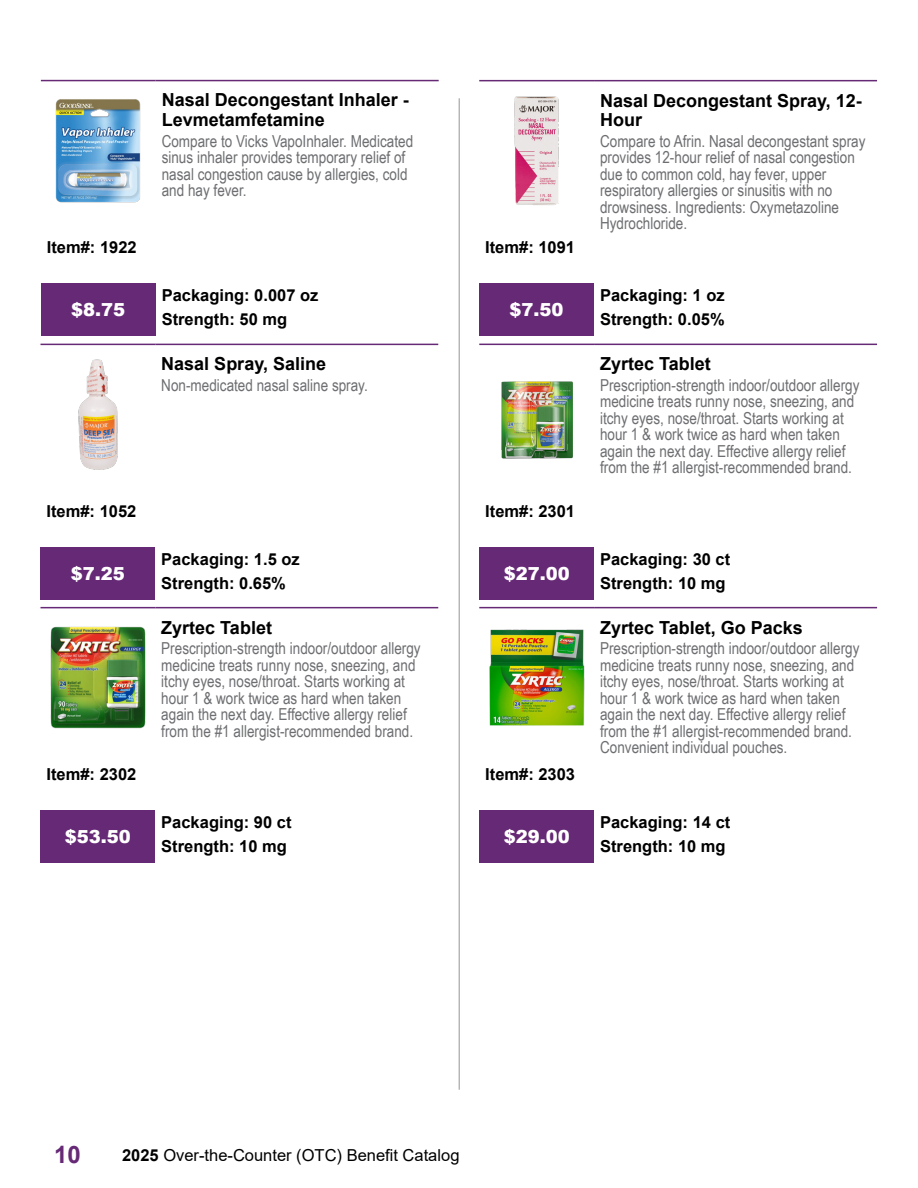
<style>
.page{position:relative;width:918px;height:1188px;background:#fff}
.page>*{position:absolute;margin:0;border:0;box-sizing:border-box;transform-origin:0 0}
.t1{font:700 24px "Arial";color:#662976}
.t2{font:700 18px/19.5px "Arial";color:#000}
.t3{font:900 18px "Arial";color:#fff}
.t4{font:16.5px/16.5px "Arial Narrow";color:#6d6e71}
.t5{font:700 16.5px "Arial";color:#000}
.t6{font:16.5px "Arial";color:#000}
.s1{font-weight:700}
</style>
<div class="page">
<hr style="left:459px;top:98px;width:1px;height:992px;background:#939598">
<div style="left:479px;top:283px;width:115px;height:53px;background:#662976"></div>
<hr style="left:479px;top:80px;width:115px;height:1px;background:#662976">
<hr style="left:594px;top:80px;width:283px;height:1px;background:#662976">
<img style="left:514px;top:96px;width:45px;height:109px">
<div style="left:41px;top:547px;width:114px;height:53px;background:#662976"></div>
<hr style="left:41px;top:344px;width:114px;height:1px;background:#662976">
<hr style="left:155px;top:344px;width:283px;height:1px;background:#662976">
<img style="left:78px;top:359px;width:40px;height:111px">
<div style="left:41px;top:810px;width:114px;height:53px;background:#662976"></div>
<hr style="left:41px;top:607px;width:114px;height:1px;background:#662976">
<hr style="left:155px;top:607px;width:283px;height:1px;background:#662976">
<img style="left:50px;top:626px;width:96px;height:103px">
<div style="left:479px;top:547px;width:115px;height:53px;background:#662976"></div>
<hr style="left:479px;top:344px;width:115px;height:1px;background:#662976">
<hr style="left:594px;top:344px;width:283px;height:1px;background:#662976">
<img style="left:501px;top:381px;width:72px;height:78px">
<div style="left:479px;top:810px;width:115px;height:53px;background:#662976"></div>
<hr style="left:479px;top:607px;width:115px;height:1px;background:#662976">
<hr style="left:594px;top:607px;width:283px;height:1px;background:#662976">
<img style="left:489px;top:629px;width:96px;height:97px">
<div style="left:41px;top:283px;width:115px;height:53px;background:#662976"></div>
<hr style="left:41px;top:80px;width:115px;height:1px;background:#662976">
<hr style="left:156px;top:80px;width:283px;height:1px;background:#662976">
<img style="left:55px;top:99px;width:86px;height:104px">
<p class="t2" style="left:162px;top:91px;width:249px">Nasal Decongestant Inhaler -<br>Levmetamfetamine</p>
<p class="t4" style="left:162px;top:132px;width:253px">Compare to Vicks VapoInhaler. Medicated sinus inhaler provides temporary relief of nasal congestion cause by allergies, cold and hay fever.</p>
<p class="t2" style="left:600px;top:91px;width:263px">Nasal Decongestant Spray, 12-<br>Hour</p>
<p class="t4" style="left:600px;top:132px;width:267px">Compare to Afrin. Nasal decongestant spray provides 12-hour relief of nasal congestion due to common cold, hay fever, upper respiratory allergies or sinusitis with no drowsiness. Ingredients: Oxymetazoline Hydrochloride.</p>
<p class="t5" style="left:47px;top:235px;width:91px">Item#: 1922</p>
<p class="t5" style="left:485px;top:235px;width:91px">Item#: 1091</p>
<p class="t3" style="left:71px;top:296px;width:56px">$8.75</p>
<p class="t5" style="left:162px;top:284px;width:158px">Packaging: 0.007 oz</p>
<p class="t5" style="left:162px;top:308px;width:127px">Strength: 50 mg</p>
<p class="t3" style="left:510px;top:296px;width:56px">$7.50</p>
<p class="t5" style="left:600px;top:284px;width:126px">Packaging: 1 oz</p>
<p class="t5" style="left:600px;top:308px;width:126px">Strength: 0.05%</p>
<p class="t2" style="left:161px;top:354px;width:166px">Nasal Spray, Saline</p>
<p class="t4" style="left:161px;top:376px;width:208px">Non-medicated nasal saline spray.</p>
<p class="t2" style="left:600px;top:354px;width:112px">Zyrtec Tablet</p>
<p class="t4" style="left:600px;top:376px;width:261px">Prescription-strength indoor/outdoor allergy medicine treats runny nose, sneezing, and itchy eyes, nose/throat. Starts working at hour 1 &amp; work twice as hard when taken again the next day. Effective allergy relief from the #1 allergist-recommended brand.</p>
<p class="t5" style="left:46px;top:499px;width:91px">Item#: 1052</p>
<p class="t5" style="left:485px;top:499px;width:91px">Item#: 2301</p>
<p class="t3" style="left:71px;top:560px;width:56px">$7.25</p>
<p class="t5" style="left:161px;top:547px;width:140px">Packaging: 1.5 oz</p>
<p class="t5" style="left:161px;top:571px;width:126px">Strength: 0.65%</p>
<p class="t3" style="left:504px;top:560px;width:68px">$27.00</p>
<p class="t5" style="left:600px;top:547px;width:132px">Packaging: 30 ct</p>
<p class="t5" style="left:600px;top:571px;width:127px">Strength: 10 mg</p>
<p class="t2" style="left:161px;top:618px;width:112px">Zyrtec Tablet</p>
<p class="t4" style="left:161px;top:640px;width:261px">Prescription-strength indoor/outdoor allergy medicine treats runny nose, sneezing, and itchy eyes, nose/throat. Starts working at hour 1 &amp; work twice as hard when taken again the next day. Effective allergy relief from the #1 allergist-recommended brand.</p>
<p class="t2" style="left:600px;top:618px;width:204px">Zyrtec Tablet, Go Packs</p>
<p class="t4" style="left:600px;top:640px;width:261px">Prescription-strength indoor/outdoor allergy medicine treats runny nose, sneezing, and itchy eyes, nose/throat. Starts working at hour 1 &amp; work twice as hard when taken again the next day. Effective allergy relief from the #1 allergist-recommended brand.<br>Convenient individual pouches.</p>
<p class="t5" style="left:46px;top:762px;width:91px">Item#: 2302</p>
<p class="t5" style="left:485px;top:762px;width:91px">Item#: 2303</p>
<p class="t3" style="left:65px;top:823px;width:68px">$53.50</p>
<p class="t5" style="left:161px;top:811px;width:132px">Packaging: 90 ct</p>
<p class="t5" style="left:161px;top:835px;width:127px">Strength: 10 mg</p>
<p class="t3" style="left:504px;top:823px;width:68px">$29.00</p>
<p class="t5" style="left:600px;top:811px;width:132px">Packaging: 14 ct</p>
<p class="t5" style="left:600px;top:835px;width:127px">Strength: 10 mg</p>
<h1 class="t1" style="left:54px;top:1138px;width:28px">10</h1>
<p class="t6" style="left:122px;top:1143px;width:339px"><span class="s1">2025</span> Over-the-Counter (OTC) Benefit Catalog</p>
</div>
